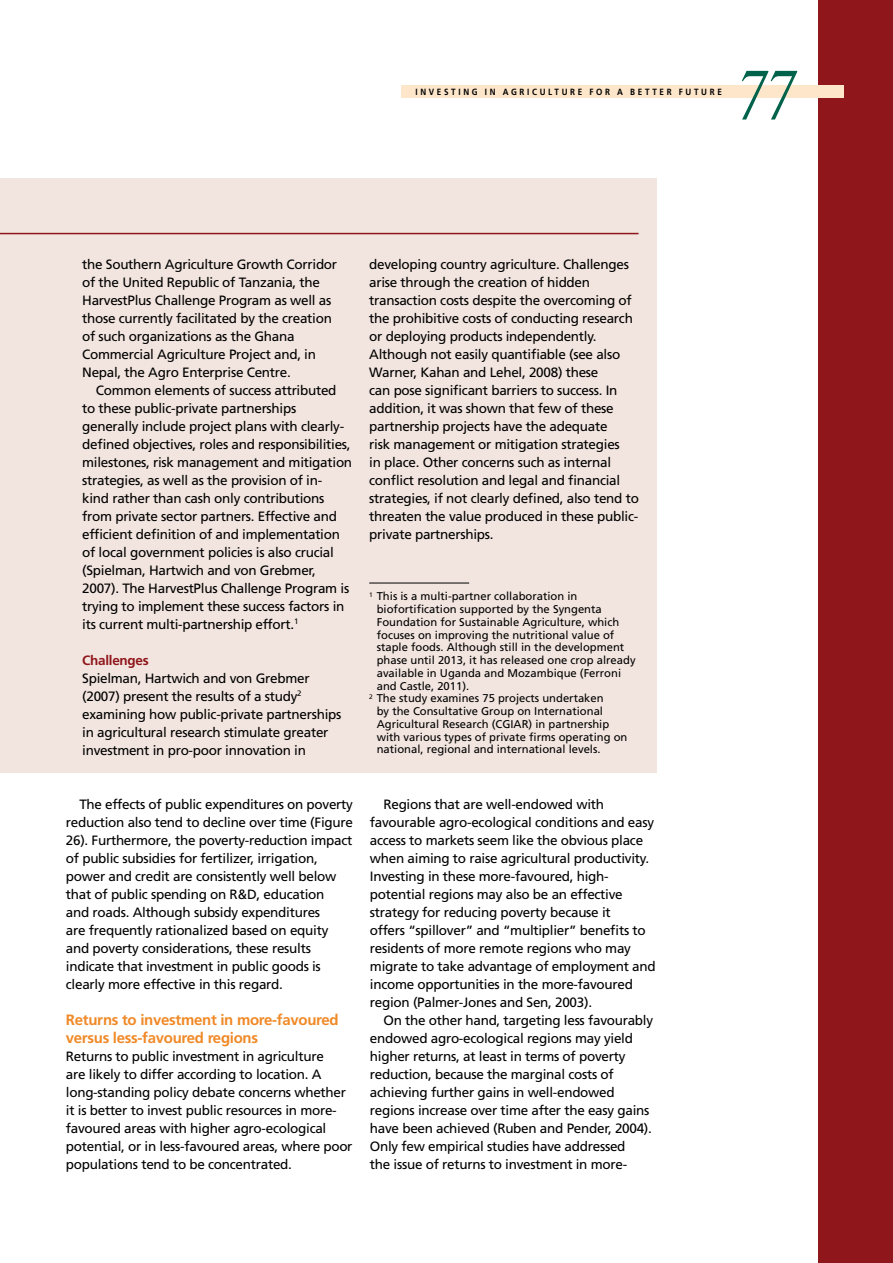
<style>
.page{position:relative;width:893px;height:1263px;background:#fff}
.page>*{position:absolute;margin:0;border:0;box-sizing:border-box;transform-origin:0 0}
.t1{font:italic 72px "Times";color:#00624b;scale:.8 1}
.t2{font:700 15px/18px "Frutiger LT Std";letter-spacing:-.02em;color:#f08927}
.t3{font:13.5px/18px "Frutiger LT Std";letter-spacing:-.02em;color:#000}
.t4{font:700 13.5px "Frutiger LT Std";color:#8f161b}
.t5{font:11.25px "Frutiger LT Std";color:#000}
.t6{font:700 9px "Frutiger LT Std";letter-spacing:.33em;color:#000;scale:.9 1}
</style>
<div class="page">
<div style="left:819px;top:0;width:74px;height:1263px;background:#8f161b"></div>
<div style="left:402px;top:85px;width:442px;height:13px;background:#fde6ca"></div>
<div style="left:0;top:179px;width:656px;height:594px;background:#f2e5df"></div>
<hr style="left:369px;top:583px;width:100px;height:1px;background:#000">
<hr style="left:0;top:233px;width:639px;height:1px;background:#8f161b">
<p class="t6" style="left:415px;top:86px;width:342px">Investi ng i n agri culture for a better future</p>
<h1 class="t1" style="left:738px;top:32px;width:74px">77</h1>
<p class="t3" style="left:82px;top:255px;width:256px">the Southern Agriculture Growth Corridor of the U nited Republic of Tanzania, the HarvestPlus Challenge Program as well as those currently facilitated by the creation of such organizations as the Ghana Commercial Agriculture Project and, in Nepal, the Agro E nterprise Centre.</p>
<p class="t3" style="left:82px;top:381px;width:271px;text-indent:14px">Common elements of success attributed to these public-private partnerships generally include project plans with clearly&shy;defined objectives, roles and responsibilities, milestones, risk management and mitigation strategies, as well as the provision of in&shy;kind rather than cash only contributions from private sector partners. Effective and efficient definition of and implementation of local government policies is also crucial (Spielman, Hartwich and von Grebmer, 2007). The HarvestPlus Challenge Program is trying to implement these success factors in its current multi-partnership effort.<sup>1</sup></p>
<p class="t4" style="left:82px;top:652px;width:68px">Challenges</p>
<p class="t3" style="left:82px;top:669px;width:261px">Spielman, Hartwich and von Grebmer (2007) present the results of a study<sup>2 </sup>examining how public-private partnerships in agricultural research stimulate greater investment in pro-poor innovation in</p>
<p class="t3" style="left:66px;top:795px;width:289px;text-indent:14px">The effects of public expenditures on poverty reduction also tend to decline over time (Figure 26). Furthermore, the poverty-reduction impact of public subsidies for fertilizer, irrigation, power and credit are consistently well below that of public spending on R&amp;D, education<br>and roads. Although subsidy expenditures<br>are frequently rationalized based on equity and poverty considerations, these results indicate that investment in public goods is clearly more effective in this regard.</p>
<p class="t2" style="left:66px;top:1010px;width:274px">Returns to investment in more-favoured versus less-favoured regions</p>
<p class="t3" style="left:66px;top:1047px;width:288px">Returns to public investment in agriculture<br>are likely to differ according to location. A long-standing policy debate concerns whether it is better to invest public resources in more&shy;favoured areas with higher agro-ecological potential, or in less-favoured areas, where poor populations tend to be concentrated.</p>
<p class="t3" style="left:369px;top:255px;width:271px">developing country agriculture. Challenges arise through the creation of hidden transaction costs despite the overcoming of the prohibitive costs of conducting research or deploying products independently.<br>Although not easily quantifiable (see also Warner, Kahan and Lehel, 2008) these<br>can pose significant barriers to success. In addition, it was shown that few of these partnership projects have the adequate<br>risk management or mitigation strategies<br>in place. Other concerns such as internal conflict resolution and legal and financial strategies, if not clearly defined, also tend to threaten the value produced in these public&shy;private partnerships.</p>
<p class="t5" style="left:369px;top:590px;width:210px"><sup>1</sup> This is a multi-partner collaboration in</p>
<p class="t5" style="left:377px;top:603px;width:227px">biofortification supported by the Syngenta</p>
<p class="t5" style="left:377px;top:615px;width:244px">Foundation for Sustainable Agriculture, which</p>
<p class="t5" style="left:377px;top:628px;width:239px">focuses on improving the nutritional value of</p>
<p class="t5" style="left:377px;top:641px;width:249px">staple foods. Although still in the development</p>
<p class="t5" style="left:377px;top:654px;width:260px">phase until 2013, it has released one crop already</p>
<p class="t5" style="left:377px;top:666px;width:246px">available in Uganda and Mozambique (Ferroni</p>
<p class="t5" style="left:377px;top:679px;width:94px">and Castle, 2011).</p>
<p class="t5" style="left:369px;top:692px;width:236px"><sup>2</sup> The study examines 75 projects undertaken</p>
<p class="t5" style="left:377px;top:705px;width:228px">by the Consultative Group on International</p>
<p class="t5" style="left:377px;top:717px;width:234px">Agricultural Research (CG IAR) in partnership</p>
<p class="t5" style="left:377px;top:730px;width:252px">with various types of private firms operating on</p>
<p class="t5" style="left:377px;top:743px;width:225px">national, regional and international levels.</p>
<p class="t3" style="left:370px;top:795px;width:287px;text-indent:14px">Regions that are well-endowed with favourable agro-ecological conditions and easy access to markets seem like the obvious place when aiming to raise agricultural productivity.<br>Investing in these more-favoured, high&shy;potential regions may also be an effective strategy for reducing poverty because it<br>offers “spillover” and “multiplier” benefits to residents of more remote regions who may migrate to take advantage of employment and income opportunities in the more-favoured region (Palmer-Jones and Sen, 2003).</p>
<p class="t3" style="left:370px;top:1011px;width:285px;text-indent:14px">On the other hand, targeting less favourably endowed agro-ecological regions may yield higher returns, at least in terms of poverty reduction, because the marginal costs of achieving further gains in well-endowed regions increase over time after the easy gains have been achieved (Ruben and Pender, 2004).<br>Only few empirical studies have addressed<br>the issue of returns to investment in more-</p>
</div>
